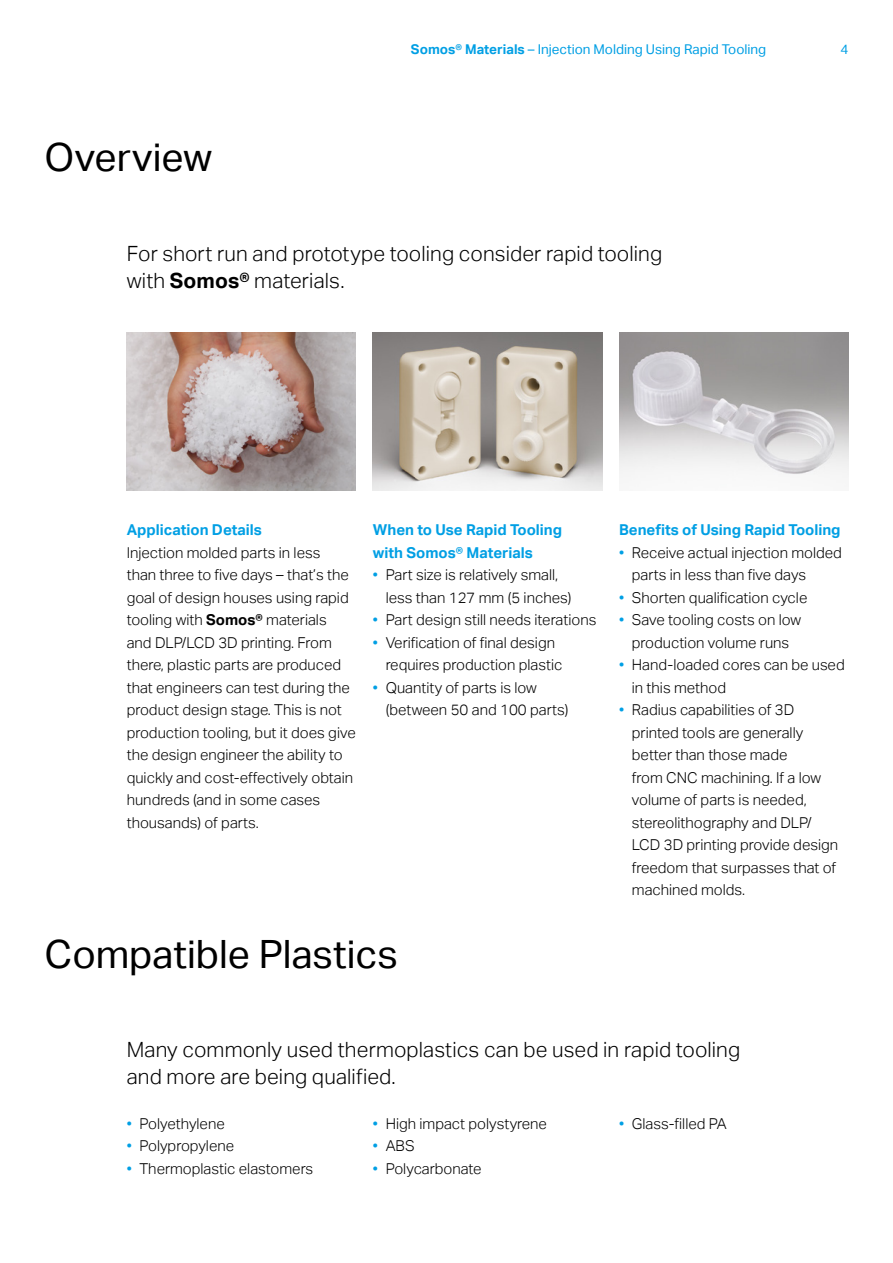
<style>
.page{position:relative;width:893px;height:1263px;background:#fff}
.page>*{position:absolute;margin:0;border:0;box-sizing:border-box;transform-origin:0 0}
.t1{font:39px "Aktiv Grotesk";color:#000}
.t2{font:300 21px/27px "Aktiv Grotesk";letter-spacing:.005em;color:#000}
.t3{font:300 15px/22.5px "Aktiv Grotesk";color:#000}
.t4{font:700 15px/22.5px "Aktiv Grotesk";color:#009fe4}
.t5{font:13.5px "Aktiv Grotesk";color:#009fe4}
.s1{font-weight:700}
.s2{color:#009fe4}
</style>
<div class="page">
<img style="left:127px;top:332px;width:229px;height:158px">
<img style="left:373px;top:332px;width:229px;height:158px">
<img style="left:619px;top:332px;width:229px;height:143px">
<h1 class="t1" style="left:45px;top:135px;width:169px">Overview</h1>
<p class="t5" style="left:411px;top:42px;width:357px"><span class="s1">Somos® Materials</span> – Injection Molding Using Rapid Tooling</p>
<p class="t5" style="left:840px;top:42px;width:9px">4</p>
<h2 class="t2" style="left:127px;top:240px;width:537px">For short run and prototype tooling consider rapid tooling with <span class="s1">Somos®</span> materials.</h2>
<p class="t4" style="left:127px;top:519px;width:137px">Application Details</p>
<p class="t3" style="left:127px;top:541px;width:231px">Injection molded parts in less<br>than three to five days – that’s the goal of design houses using rapid tooling with <span class="s1">Somos®</span> materials<br>and DLP/LCD 3D printing. From there, plastic parts are produced that engineers can test during the product design stage. This is not production tooling, but it does give the design engineer the ability to quickly and cost-effectively obtain hundreds (and in some cases thousands) of parts.</p>
<p class="t4" style="left:373px;top:519px;width:191px">When to Use Rapid Tooling with Somos® Materials</p>
<p class="t3" style="left:386px;top:564px;width:187px;text-indent:-13px"><span class="s2">•</span> Part size is relatively small, less than 127 mm (5 inches)</p>
<p class="t3" style="left:373px;top:609px;width:225px"><span class="s2">•</span> Part design still needs iterations</p>
<p class="t3" style="left:386px;top:631px;width:178px;text-indent:-13px"><span class="s2">•</span> Verification of final design requires production plastic</p>
<p class="t3" style="left:386px;top:676px;width:184px;text-indent:-13px"><span class="s2">•</span> Quantity of parts is low (between 50 and 100 parts)</p>
<h1 class="t1" style="left:45px;top:931px;width:355px">Compatible Plastics</h1>
<p class="t4" style="left:619px;top:519px;width:223px">Benefits of Using Rapid Tooling</p>
<p class="t3" style="left:632px;top:541px;width:212px;text-indent:-13px"><span class="s2">•</span> Receive actual injection molded parts in less than five days</p>
<p class="t3" style="left:619px;top:586px;width:190px"><span class="s2">•</span> Shorten qualification cycle</p>
<p class="t3" style="left:619px;top:609px;width:184px;text-align:center"><span class="s2">•</span> Save tooling costs on low production volume runs</p>
<p class="t3" style="left:632px;top:654px;width:214px;text-indent:-13px"><span class="s2">•</span> Hand-loaded cores can be used in this method</p>
<p class="t3" style="left:632px;top:699px;width:208px;text-indent:-13px"><span class="s2">•</span> Radius capabilities of 3D printed tools are generally better than those made<br>from CNC machining. If a low volume of parts is needed, stereolithography and DLP/<br>LCD 3D printing provide design freedom that surpasses that of machined molds.</p>
<h2 class="t2" style="left:127px;top:1036px;width:615px">Many commonly used thermoplastics can be used in rapid tooling and more are being qualified.</h2>
<p class="t3" style="left:127px;top:1112px;width:100px"><span class="s2">•</span> Polyethylene</p>
<p class="t3" style="left:127px;top:1135px;width:109px"><span class="s2">•</span> Polypropylene</p>
<p class="t3" style="left:127px;top:1157px;width:188px"><span class="s2">•</span> Thermoplastic elastomers</p>
<p class="t3" style="left:373px;top:1112px;width:176px"><span class="s2">•</span> High impact polystyrene</p>
<p class="t3" style="left:373px;top:1135px;width:43px"><span class="s2">•</span> ABS</p>
<p class="t3" style="left:373px;top:1157px;width:110px"><span class="s2">•</span> Polycarbonate</p>
<p class="t3" style="left:619px;top:1112px;width:109px"><span class="s2">•</span> Glass-filled PA</p>
</div>
